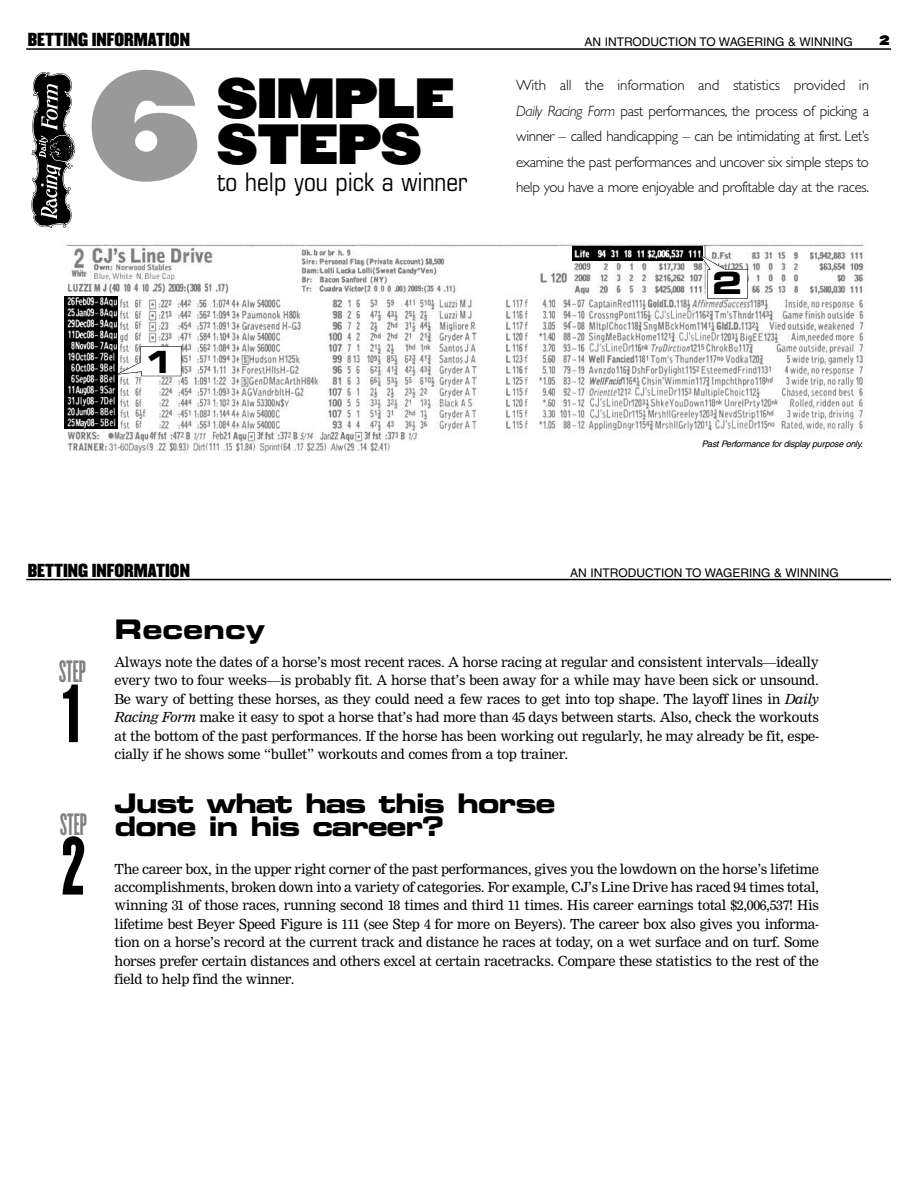
<style>
.page{position:relative;width:918px;height:1188px;background:#fff}
.page>*{position:absolute;margin:0;border:0;box-sizing:border-box;transform-origin:0 0}
.t1{font:133.2px "Champion HTF Heavyweight";color:#999}
.t2{font:72px "Champion HTF Featherweight";color:#000}
.t3{font:49.5px/46.5px "Champion HTF Heavyweight";color:#000}
.t4{font:30.6px "Eurostile Bold Extended Two";color:#000}
.t5{font:27px/22.5px "Eurostile Bold Extended Two";letter-spacing:-.05em;color:#000}
.t6{font:27px "Champion HTF Bantamweight";color:#808080}
.t7{font:27px "Eurostile Bold Extended Two";color:#000}
.t8{font:condensed 25.5px "Eurostile";color:#000}
.t9{font:16.5px "Champion HTF Middleweight";color:#000}
.t10{font:15.15px/18.5px "Nimrod Rgl";letter-spacing:-.02em;color:#000;text-align:justify}
.t11{font:300 15px/25.5px "Gill Sans";letter-spacing:-.025em;color:#000;text-align:justify}
.t12{font:12px "Helvetica";color:#000}
.t13{font:12px "Champion HTF Heavyweight";color:#000}
.t14{font:italic 9px "Helvetica";letter-spacing:-.03em;color:#000}
.s1{font-style:italic}
.s2{font-family:"Nimrod Itl"}
</style>
<div class="page">
<hr style="left:26px;top:48px;width:865px;height:2px;background:#000">
<svg style="left:31px;top:72px;width:44px;height:156px"></svg>
<img style="left:64px;top:243px;width:803px;height:210px">
<img style="left:64px;top:297px;width:54px;height:131px">
<img style="left:572px;top:247px;width:130px;height:13px">
<div style="left:600px;top:439px;width:264px;height:19px;background:#fff"></div>
<svg style="left:700px;top:254px;width:48px;height:45px"></svg>
<svg style="left:116px;top:346px;width:65px;height:30px"></svg>
<hr style="left:26px;top:579px;width:865px;height:1px;background:#000">
<p class="t9" style="left:28px;top:31px;width:164px">BETTING INFORMATION</p>
<p class="t12" style="left:584px;top:38px;width:270px">AN INTRODUCTION TO WAGERING &amp; WINNING</p>
<h1 class="t1" style="left:88px;top:55px;width:115px">6</h1>
<h3 class="t3" style="left:217px;top:78px;width:239px">SIMPLE<br>STEPS</h3>
<p class="t11" style="left:516px;top:72px;width:354px">With all the information and statistics provided in <span class="s1">Daily Racing Form</span> past performances, the process of picking a winner – called handicapping – can be intimidating at first. Let’s examine the past performances and uncover six simple steps to help you have a more enjoyable and profitable day at the races.</p>
<h3 class="t8" style="left:217px;top:173px;width:252px">to help you pick a winner</h3>
<p class="t13" style="left:879px;top:34px;width:12px">2</p>
<h3 class="t4" style="left:143px;top:351px;width:32px">1</h3>
<h3 class="t4" style="left:712px;top:272px;width:32px">2</h3>
<p class="t14" style="left:702px;top:441px;width:163px">Past Performance for display purpose only.</p>
<p class="t9" style="left:28px;top:561px;width:164px">BETTING INFORMATION</p>
<p class="t12" style="left:570px;top:568px;width:270px">AN INTRODUCTION TO WAGERING &amp; WINNING</p>
<h3 class="t6" style="left:59px;top:657px;width:29px">STEP</h3>
<h2 class="t2" style="left:62px;top:675px;width:22px">1</h2>
<h3 class="t6" style="left:60px;top:809px;width:29px">STEP</h3>
<h2 class="t2" style="left:62px;top:828px;width:25px">2</h2>
<h3 class="t7" style="left:115px;top:620px;width:152px">Recency</h3>
<p class="t10" style="left:114px;top:654px;width:706px">Always note the dates of a horse’s most recent races. A horse racing at regular and consistent intervals—ideally every two to four weeks—is probably fit. A horse that’s been away for a while may have been sick or unsound.<br>Be wary of betting these horses, as they could need a few races to get into top shape. The layoff lines in <span class="s2">Daily Racing Form</span> make it easy to spot a horse that’s had more than 45 days between starts. Also, check the workouts at the bottom of the past performances. If the horse has been working out regularly, he may already be fit, espe&shy;cially if he shows some “bullet” workouts and comes from a top trainer.</p>
<h3 class="t5" style="left:115px;top:795px;width:442px">Just what has this horse done in his career?</h3>
<p class="t10" style="left:115px;top:860px;width:706px">The career box, in the upper right corner of the past performances, gives you the lowdown on the horse’s lifetime accomplishments, broken down into a variety of categories. For example, CJ’s Line Drive has raced 94 times total, winning 31 of those races, running second 18 times and third 11 times. His career earnings total $2,006,537! His lifetime best Beyer Speed Figure is 111 (see Step 4 for more on Beyers). The career box also gives you informa&shy;tion on a horse’s record at the current track and distance he races at today, on a wet surface and on turf. Some horses prefer certain distances and others excel at certain racetracks. Compare these statistics to the rest of the field to help find the winner.</p>
</div>
